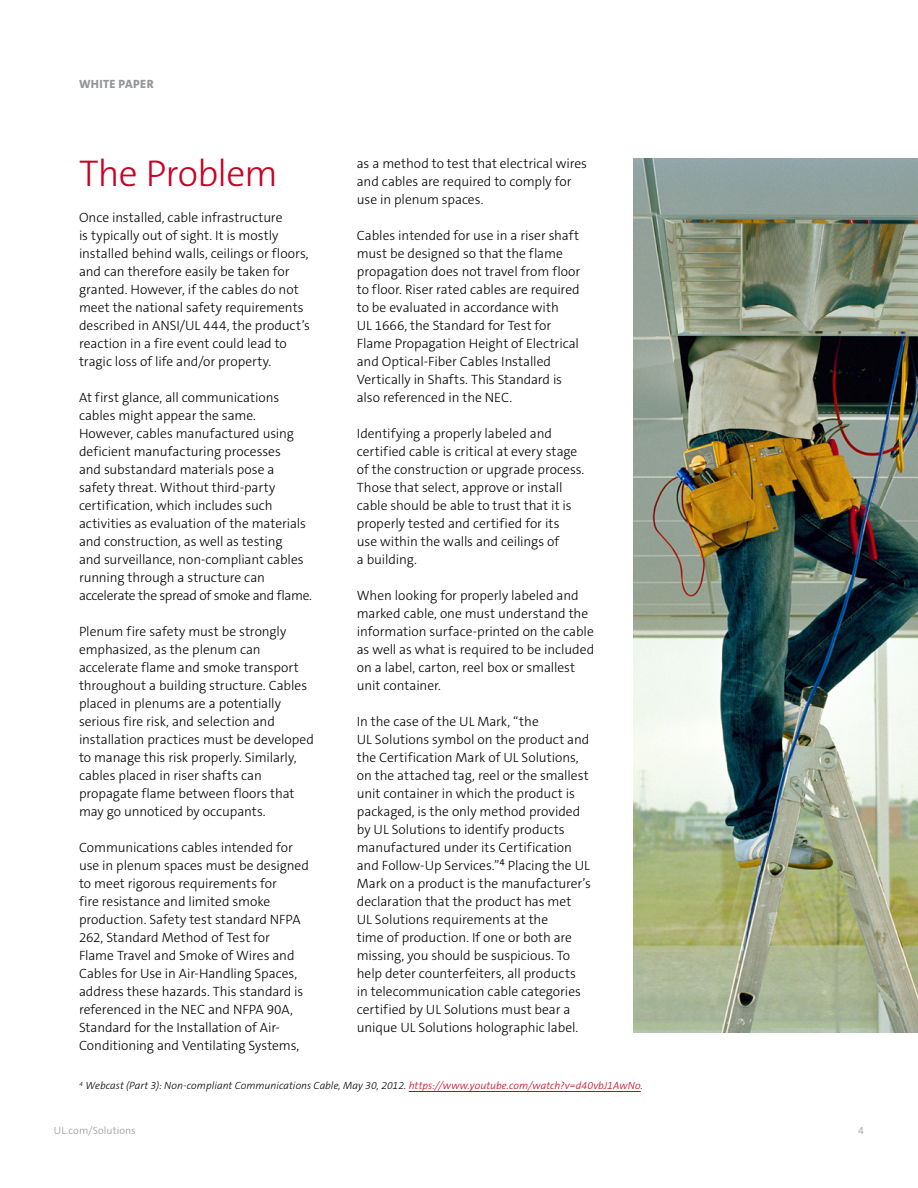
<style>
.page{position:relative;width:918px;height:1188px;background:#fff}
.page>*{position:absolute;margin:0;border:0;box-sizing:border-box;transform-origin:0 0}
.t1{font:300 37.5px "The Sans C5";letter-spacing:-.02em;color:#ca0123}
.t2{font:300 13.5px/18px "The Sans C5";letter-spacing:-.005em;color:#000}
.t3{font:800 12px "The Sans C5";letter-spacing:.025em;color:#939598}
.t4{font:italic 300 10.5px "The Sans C5";letter-spacing:.005em;color:#000}
.t5{font:300 10.5px "The Sans C5";letter-spacing:.005em;color:#939598}
.s1{color:#ca0123}
</style>
<div class="page">
<img style="left:633px;top:159px;width:285px;height:874px">
<hr style="left:409px;top:1091px;width:232px;height:1px;background:#ca0123">
<p class="t3" style="left:79px;top:77px;width:76px">WHITE PAPER</p>
<h1 class="t1" style="left:79px;top:149px;width:200px">The Problem</h1>
<p class="t2" style="left:79px;top:209px;width:233px">Once installed, cable infrastructure<br>is typically out of sight. It is mostly installed behind walls, ceilings or floors, and can therefore easily be taken for granted. However, if the cables do not meet the national safety requirements described in ANSI/UL 444, the product’s reaction in a fire event could lead to tragic loss of life and/or property.</p>
<p class="t2" style="left:79px;top:389px;width:235px">At first glance, all communications cables might appear the same.<br>However, cables manufactured using deficient manufacturing processes<br>and substandard materials pose a safety threat. Without third-party certification, which includes such activities as evaluation of the materials and construction, as well as testing<br>and surveillance, non-compliant cables running through a structure can accelerate the spread of smoke and flame.</p>
<p class="t2" style="left:79px;top:623px;width:236px">Plenum fire safety must be strongly emphasized, as the plenum can accelerate flame and smoke transport throughout a building structure. Cables placed in plenums are a potentially serious fire risk, and selection and installation practices must be developed to manage this risk properly. Similarly, cables placed in riser shafts can propagate flame between floors that may go unnoticed by occupants.</p>
<p class="t2" style="left:79px;top:839px;width:231px">Communications cables intended for use in plenum spaces must be designed to meet rigorous requirements for<br>fire resistance and limited smoke production. Safety test standard NFPA 262, Standard Method of Test for<br>Flame Travel and Smoke of Wires and Cables for Use in Air-Handling Spaces, address these hazards. This standard is referenced in the NEC and NFPA 90A, Standard for the Installation of Air-Conditioning and Ventilating Systems,</p>
<p class="t2" style="left:357px;top:155px;width:232px">as a method to test that electrical wires and cables are required to comply for use in plenum spaces.</p>
<p class="t2" style="left:357px;top:227px;width:225px">Cables intended for use in a riser shaft must be designed so that the flame propagation does not travel from floor to floor. Riser rated cables are required to be evaluated in accordance with<br>UL 1666, the Standard for Test for Flame Propagation Height of Electrical and Optical-Fiber Cables Installed Vertically in Shafts. This Standard is also referenced in the NEC.</p>
<p class="t2" style="left:357px;top:425px;width:229px">Identifying a properly labeled and certified cable is critical at every stage of the construction or upgrade process.<br>Those that select, approve or install cable should be able to trust that it is properly tested and certified for its<br>use within the walls and ceilings of<br>a building.</p>
<p class="t2" style="left:357px;top:587px;width:239px">When looking for properly labeled and marked cable, one must understand the information surface-printed on the cable as well as what is required to be included on a label, carton, reel box or smallest unit container.</p>
<p class="t2" style="left:357px;top:713px;width:236px">In the case of the UL Mark, “the<br>UL Solutions symbol on the product and the Certification Mark of UL Solutions, on the attached tag, reel or the smallest unit container in which the product is packaged, is the only method provided by UL Solutions to identify products manufactured under its Certification and Follow-Up Services.”⁴ Placing the UL Mark on a product is the manufacturer’s declaration that the product has met<br>UL Solutions requirements at the<br>time of production. If one or both are missing, you should be suspicious. To help deter counterfeiters, all products<br>in telecommunication cable categories certified by UL Solutions must bear a unique UL Solutions holographic label.</p>
<p class="t4" style="left:79px;top:1079px;width:565px"><sup>4</sup> Webcast (Part 3): Non-compliant Communications Cable, May 30, 2012. <span class="s1">https://www.youtube.com/watch?v=d40vbJ1AwNo</span>.</p>
<p class="t5" style="left:54px;top:1124px;width:83px">UL.com/Solutions</p>
<p class="t5" style="left:858px;top:1124px;width:7px">4</p>
</div>
